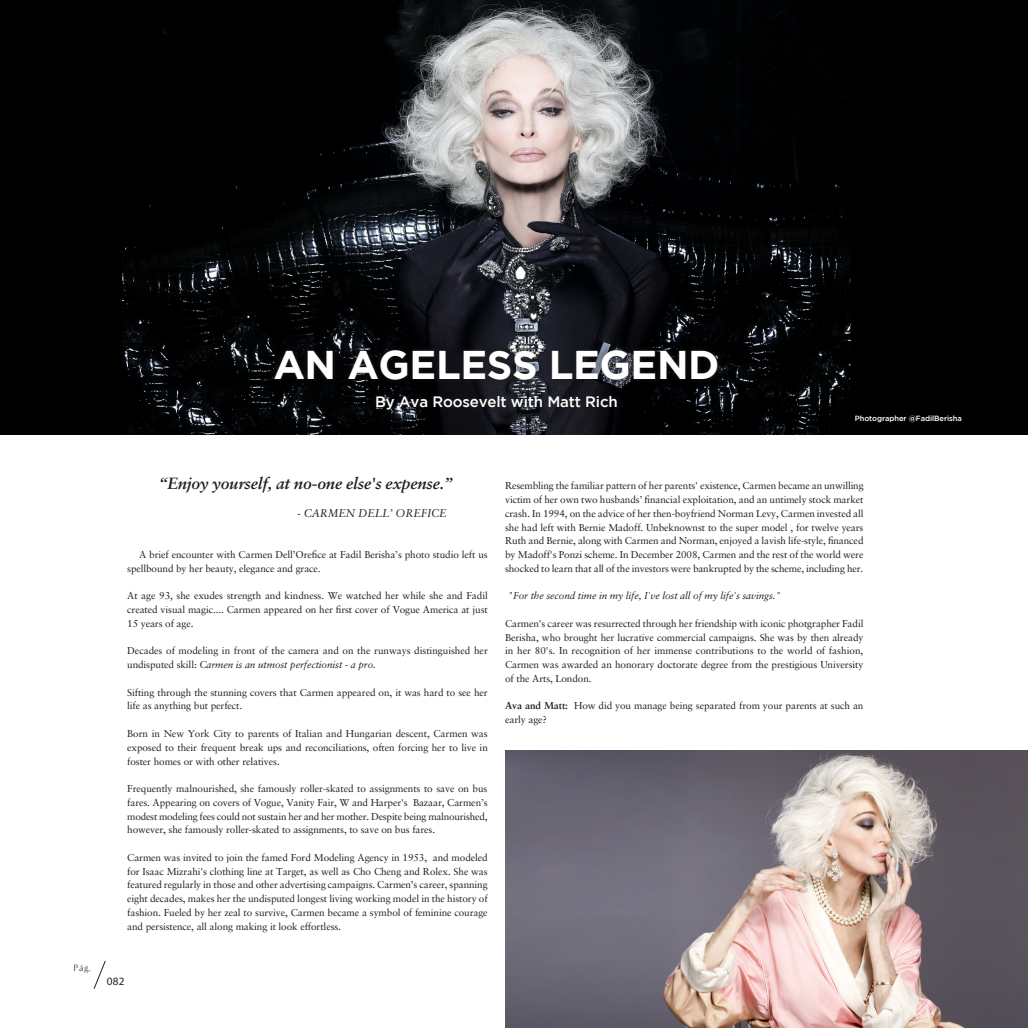
<style>
.page{position:relative;width:1028px;height:1028px;background:#fff}
.page>*{position:absolute;margin:0;border:0;box-sizing:border-box;transform-origin:0 0}
.Primer_párrafo{font:700 40px "Gotham";letter-spacing:-.01em;color:#fff}
.Primer_párrafo-2{font:italic 700 16.25px "Sabon LT Std";letter-spacing:-.01em;color:#231f20}
.Primer_párrafo-3{font:500 15px "Gotham";letter-spacing:-.01em;color:#fff}
.Primer_párrafo-4{font:italic 11.25px "Sabon LT Std";letter-spacing:-.01em;color:#231f20}
.t1{font:11.25px "Minerva Modern";color:#231f20}
.t2{font:11.25px "Myriad Pro";color:#231f20}
.Primer_párrafo-5{font:10px/13.8px "Sabon LT Std";letter-spacing:-.01em;color:#231f20;text-align:justify}
.Primer_párrafo-6{font:italic 10px "Sabon LT Std";letter-spacing:-.01em;color:#231f20}
.Primer_párrafo-7{font:500 7.5px "Gotham";letter-spacing:-.01em;color:#fff}
.s1{font-style:italic}
.s2{font-weight:700}
</style>
<div class="page">
<svg style="left:94px;top:961px;width:12px;height:28px"></svg>
<div style="left:0;top:0;width:1028px;height:434px;background:#000"></div>
<img style="left:122px;top:0;width:728px;height:434px">
<img style="left:505px;top:750px;width:523px;height:278px">
<div style="left:268px;top:344px;width:456px;height:71px;background:#231f20;opacity:.75"></div>
<p class="Primer_párrafo" style="left:273px;top:342px;width:447px">AN AGELESS LEGEND</p>
<p class="Primer_párrafo-3" style="left:375px;top:393px;width:244px">By Ava Roosevelt with Matt Rich</p>
<p class="Primer_párrafo-7" style="left:855px;top:414px;width:108px">Photographer @FadilBerisha</p>
<p class="t1" style="left:74px;top:961px;width:19px">Pág.</p>
<p class="Primer_párrafo-2" style="left:159px;top:474px;width:295px">“Enjoy yourself, at no-one else's expense.”</p>
<p class="Primer_párrafo-4" style="left:297px;top:506px;width:151px">- CARMEN DELL’ OREFICE</p>
<p class="Primer_párrafo-5" style="left:127px;top:547px;width:362px;text-indent:12px">A brief encounter with Carmen Dell’Orefice at Fadil Berisha’s photo studio left us spellbound by her beauty, elegance and grace.</p>
<p class="Primer_párrafo-5" style="left:127px;top:589px;width:362px">At age 93, she exudes strength and kindness. We watched her while she and Fadil created visual magic.... Carmen appeared on her first cover of Vogue America at just 15 years of age.</p>
<p class="Primer_párrafo-5" style="left:127px;top:644px;width:362px">Decades of modeling in front of the camera and on the runways distinguished her undisputed skill: <span class="s1">Carmen is an utmost perfectionist - a pro.</span></p>
<p class="Primer_párrafo-5" style="left:127px;top:685px;width:362px">Sifting through the stunning covers that Carmen appeared on, it was hard to see her life as anything but perfect.</p>
<p class="Primer_párrafo-5" style="left:127px;top:726px;width:362px">Born in New York City to parents of Italian and Hungarian descent, Carmen was exposed to their frequent break ups and reconciliations, often forcing her to live in foster homes or with other relatives.</p>
<p class="Primer_párrafo-5" style="left:127px;top:781px;width:362px">Frequently malnourished, she famously roller-skated to assignments to save on bus fares. Appearing on covers of Vogue, Vanity Fair, W and Harper's Bazaar, Carmen’s modest modeling fees could not sustain her and her mother. Despite being malnourished, however, she famously roller-skated to assignments, to save on bus fares.</p>
<p class="Primer_párrafo-5" style="left:127px;top:850px;width:362px">Carmen was invited to join the famed Ford Modeling Agency in 1953, and modeled for Isaac Mizrahi's clothing line at Target, as well as Cho Cheng and Rolex. She was featured regularly in those and other advertising campaigns. Carmen’s career, spanning eight decades, makes her the undisputed longest living working model in the history of fashion. Fueled by her zeal to survive, Carmen became a symbol of feminine courage and persistence, all along making it look effortless.</p>
<p class="t2" style="left:107px;top:973px;width:19px">082</p>
<p class="Primer_párrafo-5" style="left:505px;top:479px;width:360px">Resembling the familiar pattern of her parents' existence, Carmen became an unwilling victim of her own two husbands’ financial exploitation, and an untimely stock market crash. In 1994, on the advice of her then-boyfriend Norman Levy, Carmen invested all she had left with Bernie Madoff. Unbeknownst to the super model , for twelve years Ruth and Bernie, along with Carmen and Norman, enjoyed a lavish life-style, financed by Madoff's Ponzi scheme. In December 2008, Carmen and the rest of the world were shocked to learn that all of the investors were bankrupted by the scheme, including her.</p>
<p class="Primer_párrafo-6" style="left:508px;top:590px;width:275px">"For the second time in my life, I've lost all of my life's savings."</p>
<p class="Primer_párrafo-5" style="left:505px;top:616px;width:360px">Carmen's career was resurrected through her friendship with iconic photgrapher Fadil Berisha, who brought her lucrative commercial campaigns. She was by then already in her 80's. In recognition of her immense contributions to the world of fashion, Carmen was awarded an honorary doctorate degree from the prestigious University of the Arts, London.</p>
<p class="Primer_párrafo-5" style="left:505px;top:699px;width:360px"><span class="s2">Ava and Matt:</span> How did you manage being separated from your parents at such an early age?</p>
</div>
